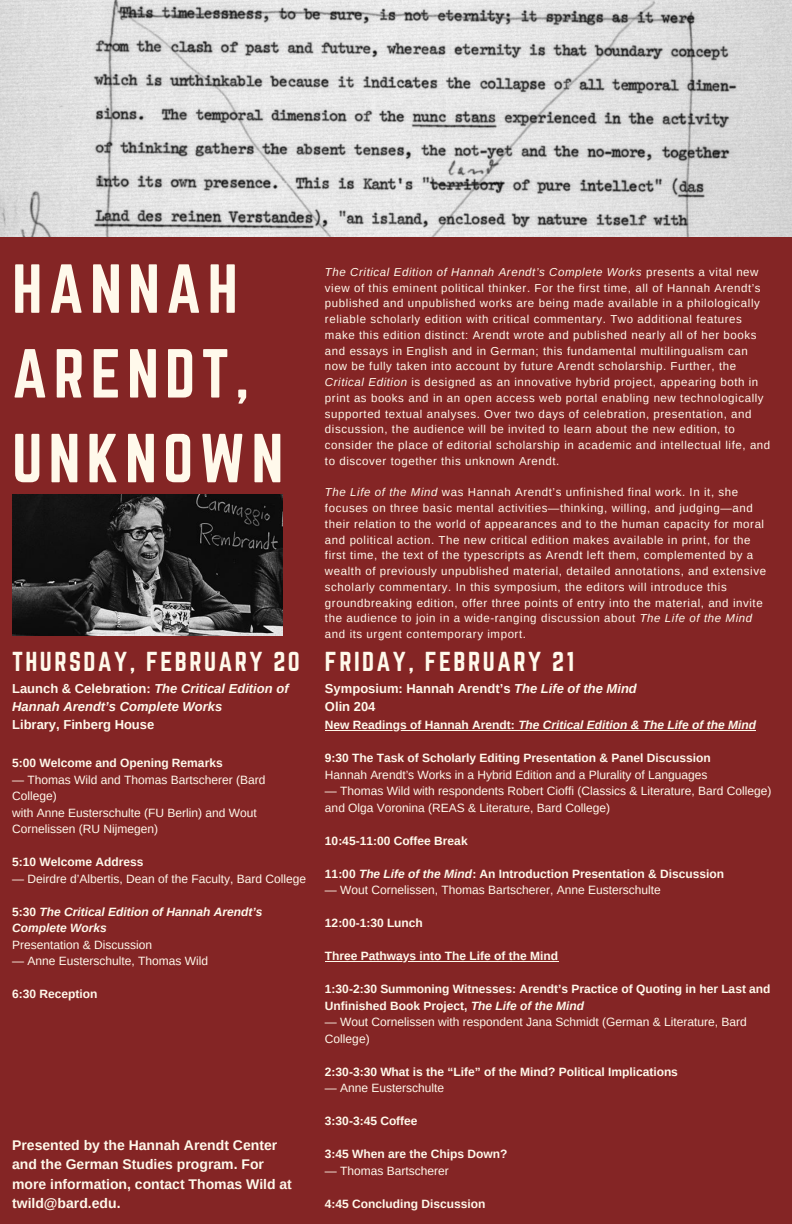
<style>
.page{position:relative;width:792px;height:1224px;background:#fff}
.page>*{position:absolute;margin:0;border:0;box-sizing:border-box;transform-origin:0 0}
.t1{font:60.6px/84.8px "Norwester";letter-spacing:.1em;color:#fff9eb}
.t2{font:24px "Norwester";letter-spacing:.1em;color:#fff9eb}
.t3{font:700 14px/19.5px "Arimo";color:#fff9eb}
.t4{font:italic 700 13px/18px "Arimo";color:#fff9eb}
.t5{font:700 13px/18px "Arimo";color:#fff9eb}
.t6{font:12px/16.5px "Arimo";color:#fff9eb}
.t7{font:700 12px/16.5px "Arimo";color:#fff9eb}
.t8{font:italic 700 12px/16.5px "Arimo";color:#fff9eb}
.t9{font:11.5px/15.8px "Arimo";letter-spacing:.05em;color:#fff9eb}
.s1{font-style:italic}
.s2{font-style:normal}
</style>
<div class="page">
<img style="left:0;top:0;width:792px;height:237px">
<div style="left:0;top:237px;width:792px;height:987px;background:#842525"></div>
<img style="left:12px;top:495px;width:271px;height:141px">
<hr style="left:325px;top:730px;width:193px;height:1px;background:#fff9eb">
<hr style="left:518px;top:730px;width:238px;height:1px;background:#fff9eb">
<hr style="left:325px;top:961px;width:233px;height:1px;background:#fff9eb">
<p class="t1" style="left:12px;top:246px;width:273px">HANNAH<br>ARENDT,<br>UNKNOWN</p>
<h1 class="t9" style="left:325px;top:264px;width:447px"><span class="s1">The Critical Edition of Hannah Arendt’s Complete Works</span> presents a vital new view of this eminent political thinker. For the first time, all of Hannah Arendt’s published and unpublished works are being made available in a philologically reliable scholarly edition with critical commentary. Two additional features make this edition distinct: Arendt wrote and published nearly all of her books and essays in English and in German; this fundamental multilingualism can now be fully taken into account by future Arendt scholarship. Further, the <span class="s1">Critical Edition</span> is designed as an innovative hybrid project, appearing both in print as books and in an open access web portal enabling new technologically supported textual analyses. Over two days of celebration, presentation, and discussion, the audience will be invited to learn about the new edition, to consider the place of editorial scholarship in academic and intellectual life, and to discover together this unknown Arendt.</h1>
<p class="t9" style="left:325px;top:485px;width:443px"><span class="s1">The Life of the Mind</span> was Hannah Arendt’s unfinished final work. In it, she focuses on three basic mental activities—thinking, willing, and judging—and their relation to the world of appearances and to the human capacity for moral and political action. The new critical edition makes available in print, for the first time, the text of the typescripts as Arendt left them, complemented by a wealth of previously unpublished material, detailed annotations, and extensive scholarly commentary. In this symposium, the editors will introduce this groundbreaking edition, offer three points of entry into the material, and invite the audience to join in a wide-ranging discussion about <span class="s1">The Life of the Mind </span>and its urgent contemporary import.</p>
<p class="t2" style="left:12px;top:647px;width:289px">THURSDAY, FEBRUARY 20</p>
<p class="t4" style="left:12px;top:679px;width:278px"><span class="s2">Launch &amp; Celebration:</span> The Critical Edition of<br>Hannah Arendt’s Complete Works<br><span class="s2">Library, Finberg House</span></p>
<h2 class="t7" style="left:12px;top:755px;width:212px">5:00 Welcome and Opening Remarks</h2>
<h2 class="t6" style="left:12px;top:771px;width:255px">— Thomas Wild and Thomas Bartscherer (Bard<br>College)</h2>
<h3 class="t6" style="left:12px;top:804px;width:246px">with Anne Eusterschulte (FU Berlin) and Wout<br>Cornelissen (RU Nijmegen)</h3>
<p class="t7" style="left:12px;top:854px;width:133px">5:10 Welcome Address</p>
<p class="t6" style="left:12px;top:870px;width:295px">— Deirdre d’Albertis, Dean of the Faculty, Bard College</p>
<p class="t8" style="left:12px;top:903px;width:252px"><span class="s2">5:30</span> The Critical Edition of Hannah Arendt’s<br>Complete Works</p>
<p class="t6" style="left:12px;top:936px;width:141px">Presentation &amp; Discussion</p>
<p class="t6" style="left:12px;top:953px;width:197px">— Anne Eusterschulte, Thomas Wild</p>
<p class="t7" style="left:12px;top:986px;width:87px">6:30 Reception</p>
<p class="t2" style="left:325px;top:647px;width:251px">FRIDAY, FEBRUARY 21</p>
<p class="t5" style="left:325px;top:679px;width:313px">Symposium: Hannah Arendt’s <span class="s1">The Life of the Mind<br></span>Olin 204</p>
<h4 class="t8" style="left:325px;top:717px;width:433px"><span class="s2">New Readings of Hannah Arendt:</span> The Critical Edition &amp; The Life of the Mind</h4>
<h3 class="t7" style="left:325px;top:750px;width:387px">9:30 The Task of Scholarly Editing Presentation &amp; Panel Discussion</h3>
<h3 class="t6" style="left:325px;top:767px;width:384px">Hannah Arendt’s Works in a Hybrid Edition and a Plurality of Languages</h3>
<h4 class="t6" style="left:325px;top:783px;width:448px">— Thomas Wild with respondents Robert Cioffi (Classics &amp; Literature, Bard College) and Olga Voronina (REAS &amp; Literature, Bard College)</h4>
<p class="t7" style="left:325px;top:833px;width:144px">10:45-11:00 Coffee Break</p>
<p class="t7" style="left:325px;top:866px;width:401px">11:00 <span class="s1">The Life of the Mind</span>: An Introduction Presentation &amp; Discussion</p>
<p class="t6" style="left:325px;top:882px;width:337px">— Wout Cornelissen, Thomas Bartscherer, Anne Eusterschulte</p>
<h4 class="t7" style="left:325px;top:915px;width:99px">12:00-1:30 Lunch</h4>
<p class="t7" style="left:325px;top:948px;width:235px">Three Pathways into The Life of the Mind</p>
<p class="t7" style="left:325px;top:981px;width:447px">1:30-2:30 Summoning Witnesses: Arendt’s Practice of Quoting in her Last and<br>Unfinished Book Project, <span class="s1">The Life of the Mind</span></p>
<h4 class="t6" style="left:325px;top:1014px;width:423px">— Wout Cornelissen with respondent Jana Schmidt (German &amp; Literature, Bard<br>College)</h4>
<h4 class="t7" style="left:325px;top:1064px;width:355px">2:30-3:30 What is the “Life” of the Mind? Political Implications</h4>
<p class="t6" style="left:325px;top:1080px;width:121px">— Anne Eusterschulte</p>
<p class="t7" style="left:325px;top:1113px;width:94px">3:30-3:45 Coffee</p>
<p class="t7" style="left:325px;top:1146px;width:184px">3:45 When are the Chips Down?</p>
<p class="t6" style="left:325px;top:1163px;width:125px">— Thomas Bartscherer</p>
<h4 class="t7" style="left:325px;top:1196px;width:162px">4:45 Concluding Discussion</h4>
<p class="t3" style="left:12px;top:1135px;width:281px">Presented by the Hannah Arendt Center and the German Studies program. For more information, contact Thomas Wild at twild@bard.edu.</p>
</div>
